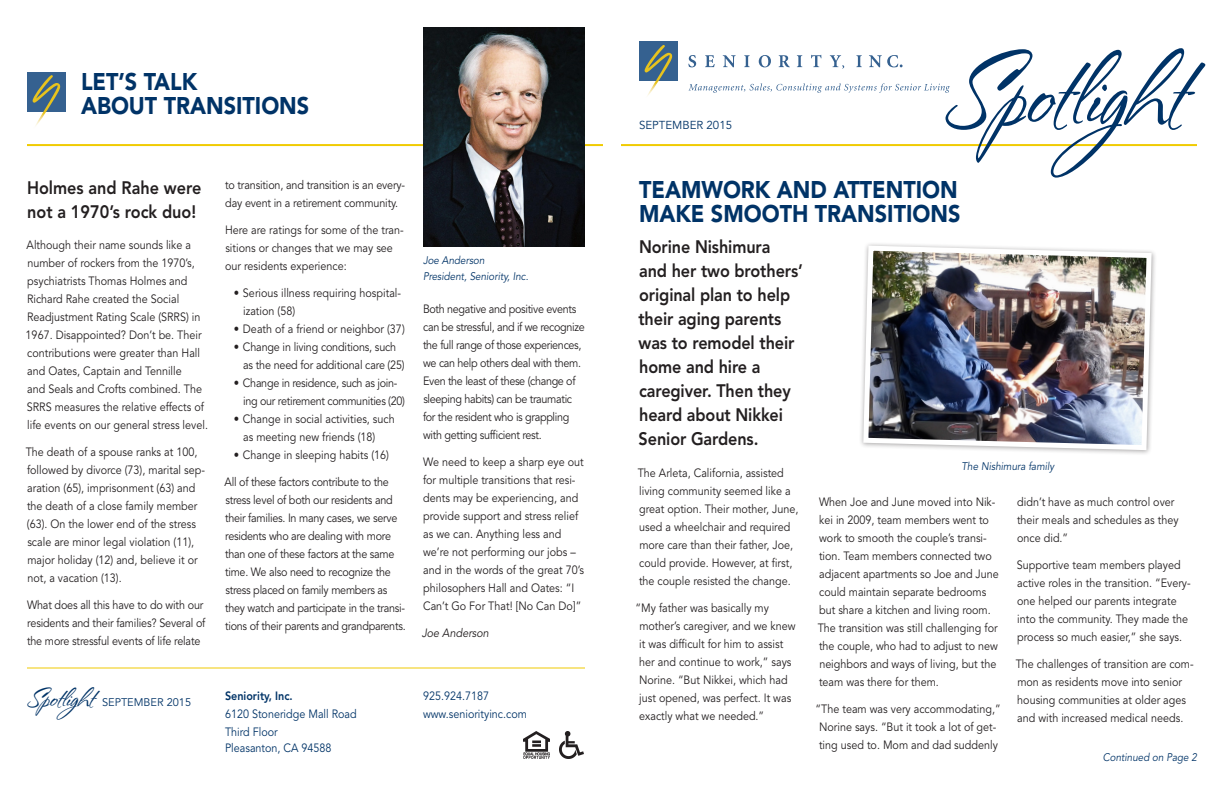
<style>
.page{position:relative;width:1224px;height:792px;background:#fff}
.page>*{position:absolute;margin:0;border:0;box-sizing:border-box;transform-origin:0 0}
.t1{font:95.3px "Stephanie Marie JF";color:#003367;scale:.9 1}
.t2{font:900 24px/24px "Avenir LT Std";color:#003367;scale:.9 1}
.Intro_Paragraph{font:800 18px/24px "Avenir LT Std";letter-spacing:-.005em;color:#231f20;scale:.9 1}
.Normal_Paragraph{font:12px/18px "Avenir LT Std";color:#231f20;scale:.9 1}
.Normal_Paragraph-2{font:12px/18px "Avenir LT Std";letter-spacing:-.025em;color:#231f20;scale:.9 1}
.Normal_Paragraph-3{font:12px/18px "Avenir LT Std";letter-spacing:-.03em;color:#231f20;scale:.9 1}
.t3{font:12px/18px "Avenir LT Std";color:#003367;scale:.9 1}
.t4{font:800 12px "Avenir LT Std";color:#003367;scale:.9 1}
.Normal_Paragraph-4{font:italic 12px "Avenir LT Std";color:#231f20;scale:.9 1}
.t5{font:11.5px "Avenir LT Std";color:#003367}
.t6{font:italic 11px/16px "Avenir LT Std";color:#003367;scale:.9 1}
.t7{font:11px "Avenir LT Std";color:#003367}
.s1{font-family:"Stephanie Marie JF";font-size:24px}
</style>
<div class="page">
<hr style="left:621px;top:144px;width:576px;height:2px;background:#f0cb02">
<img style="left:523px;top:732px;width:27px;height:27px">
<img style="left:560px;top:732px;width:24px;height:27px">
<div style="left:639px;top:42px;width:39px;height:39px;background:#356190"></div>
<svg style="left:645px;top:45px;width:27px;height:51px"></svg>
<svg style="left:688px;top:55px;width:8px;height:12px"></svg>
<svg style="left:705px;top:55px;width:10px;height:12px"></svg>
<svg style="left:723px;top:55px;width:13px;height:12px"></svg>
<svg style="left:744px;top:55px;width:6px;height:12px"></svg>
<svg style="left:759px;top:55px;width:12px;height:12px"></svg>
<svg style="left:779px;top:55px;width:11px;height:12px"></svg>
<svg style="left:797px;top:55px;width:5px;height:12px"></svg>
<svg style="left:811px;top:55px;width:10px;height:12px"></svg>
<svg style="left:830px;top:55px;width:14px;height:14px"></svg>
<svg style="left:856px;top:55px;width:6px;height:12px"></svg>
<svg style="left:869px;top:55px;width:34px;height:12px"></svg>
<svg style="left:688px;top:83px;width:262px;height:10px"></svg>
<div style="left:27px;top:72px;width:39px;height:39px;background:#356190"></div>
<svg style="left:33px;top:75px;width:27px;height:51px"></svg>
<hr style="left:27px;top:144px;width:576px;height:2px;background:#f0cb02">
<img style="left:423px;top:27px;width:162px;height:219px">
<hr style="left:27px;top:668px;width:558px;height:1px;background:#f0cb02">
<img style="left:861px;top:243px;width:293px;height:210px">
<p class="t2" style="left:81px;top:70px;width:255px">LET’S TALK<br>ABOUT TRANSITIONS</p>
<p class="Intro_Paragraph" style="left:27px;top:175px;width:195px">Holmes and Rahe were not a 1970’s rock duo!</p>
<p class="Normal_Paragraph" style="left:26px;top:236px;width:204px">Although their name sounds like a number of rockers from the 1970’s, psychiatrists Thomas Holmes and Richard Rahe created the Social Readjustment Rating Scale (SRRS) in 1967. Disappointed? Don’t be. Their contributions were greater than Hall and Oates, Captain and Tennille<br>and Seals and Crofts combined. The SRRS measures the relative effects of life events on our general stress level.</p>
<p class="Normal_Paragraph" style="left:26px;top:443px;width:201px">The death of a spouse ranks at 100, followed by divorce (73), marital sep&shy;aration (65), imprisonment (63) and the death of a close family member (63). On the lower end of the stress scale are minor legal violation (11), major holiday (12) and, believe it or not, a vacation (13).</p>
<p class="Normal_Paragraph" style="left:27px;top:596px;width:200px">What does all this have to do with our residents and their families? Several of the more stressful events of life relate</p>
<p class="t7" style="left:27px;top:696px;width:166px"><span class="s1">Spotlight</span> SEPTEMBER 2015</p>
<p class="Normal_Paragraph" style="left:225px;top:176px;width:202px">to transition, and transition is an every&shy;day event in a retirement community.</p>
<p class="Normal_Paragraph" style="left:225px;top:221px;width:200px">Here are ratings for some of the tran&shy;sitions or changes that we may see our residents experience:</p>
<p class="Normal_Paragraph" style="left:243px;top:284px;width:177px;text-indent:-9px">• Serious illness requiring hospital&shy;ization (58)</p>
<p class="Normal_Paragraph" style="left:234px;top:320px;width:191px">• Death of a friend or neighbor (37)</p>
<p class="Normal_Paragraph" style="left:243px;top:338px;width:181px;text-indent:-9px">• Change in living conditions, such as the need for additional care (25)</p>
<p class="Normal_Paragraph-2" style="left:243px;top:374px;width:181px;text-indent:-9px">• Change in residence, such as join&shy;ing our retirement communities (20)</p>
<p class="Normal_Paragraph" style="left:243px;top:410px;width:170px;text-indent:-9px">• Change in social activities, such as meeting new friends (18)</p>
<p class="Normal_Paragraph" style="left:234px;top:446px;width:174px">• Change in sleeping habits (16)</p>
<p class="Normal_Paragraph-2" style="left:225px;top:473px;width:203px">All of these factors contribute to the stress level of both our residents and their families. In many cases, we serve residents who are dealing with more than one of these factors at the same time. We also need to recognize the stress placed on family members as they watch and participate in the transi&shy;tions of their parents and grandparents.</p>
<p class="t6" style="left:423px;top:252px;width:119px">Joe Anderson<br>President, Seniority, Inc.</p>
<p class="Normal_Paragraph-3" style="left:423px;top:301px;width:181px">Both negative and positive events can be stressful, and if we recognize the full range of those experiences, we can help others deal with them.<br>Even the least of these (change of sleeping habits) can be traumatic for the resident who is grappling with getting sufficient rest.</p>
<p class="Normal_Paragraph" style="left:423px;top:454px;width:180px">We need to keep a sharp eye out for multiple transitions that resi&shy;dents may be experiencing, and provide support and stress relief as we can. Anything less and we’re not performing our jobs – and in the words of the great 70’s philosophers Hall and Oates: “I<br>Can’t Go For That! [No Can Do]”</p>
<p class="Normal_Paragraph-4" style="left:422px;top:626px;width:76px">Joe Anderson</p>
<p class="t4" style="left:225px;top:689px;width:77px">Seniority, Inc.</p>
<p class="t3" style="left:225px;top:705px;width:148px">6120 Stoneridge Mall Road<br>Third Floor</p>
<p class="t3" style="left:225px;top:739px;width:120px">Pleasanton, CA 94588</p>
<p class="t3" style="left:423px;top:687px;width:75px">925.924.7187</p>
<p class="t3" style="left:423px;top:705px;width:117px">www.seniorityinc.com</p>
<p class="t5" style="left:639px;top:119px;width:95px">SEPTEMBER 2015</p>
<p class="t1" style="left:944px;top:35px;width:269px">Spotlight</p>
<p class="t2" style="left:639px;top:178px;width:359px">TEAMWORK AND ATTENTION<br>MAKE SMOOTH TRANSITIONS</p>
<p class="Intro_Paragraph" style="left:638px;top:235px;width:184px">Norine Nishimura<br>and her two brothers’ original plan to help their aging parents was to remodel their home and hire a caregiver. Then they heard about Nikkei<br>Senior Gardens.</p>
<p class="Normal_Paragraph" style="left:638px;top:464px;width:180px">The Arleta, California, assisted living community seemed like a great option. Their mother, June, used a wheelchair and required more care than their father, Joe, could provide. However, at first, the couple resisted the change.</p>
<p class="Normal_Paragraph" style="left:636px;top:599px;width:179px">“My father was basically my mother’s caregiver, and we knew it was difficult for him to assist her and continue to work,” says<br>Norine. “But Nikkei, which had just opened, was perfect. It was exactly what we needed.”</p>
<p class="t6" style="left:962px;top:459px;width:105px">The Nishimura family</p>
<p class="Normal_Paragraph" style="left:1017px;top:494px;width:181px">didn’t have as much control over their meals and schedules as they once did.”</p>
<p class="Normal_Paragraph" style="left:1017px;top:557px;width:195px">Supportive team members played active roles in the transition. “Every&shy;one helped our parents integrate into the community. They made the process so much easier,” she says.</p>
<p class="Normal_Paragraph" style="left:1016px;top:656px;width:199px">The challenges of transition are com&shy;mon as residents move into senior housing communities at older ages and with increased medical needs.</p>
<p class="Normal_Paragraph" style="left:818px;top:494px;width:203px">When Joe and June moved into Nik&shy;kei in 2009, team members went to work to smooth the couple’s transi&shy;tion. Team members connected two adjacent apartments so Joe and June could maintain separate bedrooms but share a kitchen and living room.<br>The transition was still challenging for the couple, who had to adjust to new neighbors and ways of living, but the team was there for them.</p>
<p class="Normal_Paragraph" style="left:816px;top:701px;width:207px">“The team was very accommodating,”<br>Norine says. “But it took a lot of get&shy;ting used to. Mom and dad suddenly</p>
<p class="t6" style="left:1103px;top:750px;width:106px">Continued on Page 2</p>
</div>
